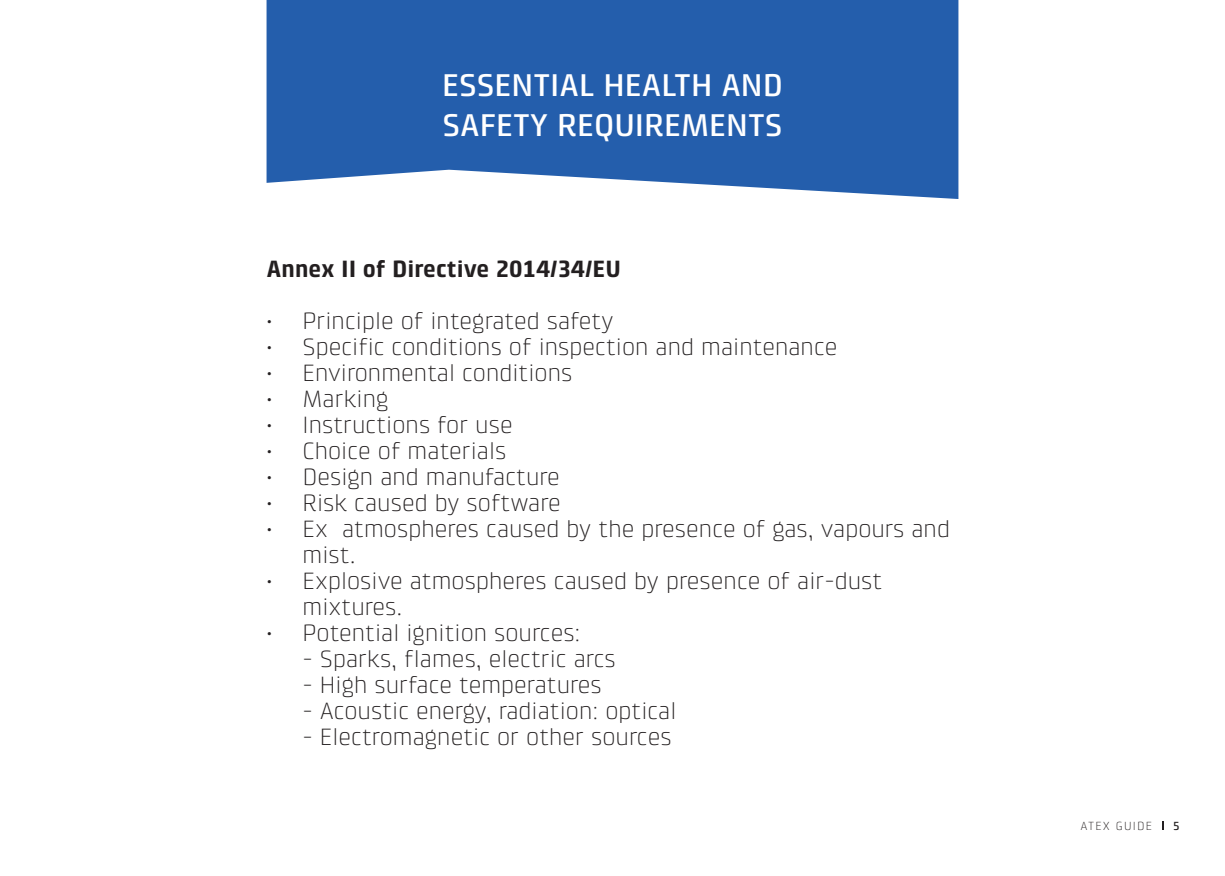
<style>
.page{position:relative;width:1225px;height:876px;background:#fff}
.page>*{position:absolute;margin:0;border:0;box-sizing:border-box;transform-origin:0 0}
.t1{font:500 32px/40px "Klint Pro";color:#fff}
.t2{font:300 24px/26px "Klint Pro";color:#231f20}
.t3{font:700 24px "Klint Pro";color:#231f20}
.t4{font:300 12px "Klint Pro";letter-spacing:.1em;color:#231f20}
.t5{font:500 12px "Klint Pro";color:#231f20}
</style>
<div class="page">
<svg style="left:266px;top:0;width:692px;height:199px;background:#366bb3"></svg>
<h1 class="t1" style="left:442px;top:66px;width:342px">ESSENTIAL HEALTH AND<br>SAFETY REQUIREMENTS</h1>
<p class="t3" style="left:266px;top:255px;width:356px">Annex II of Directive 2014/34/EU</p>
<p class="t2" style="left:266px;top:308px;width:348px">• Principle of integrated safety</p>
<p class="t2" style="left:266px;top:334px;width:572px">• Specific conditions of inspection and maintenance</p>
<p class="t2" style="left:266px;top:360px;width:307px">• Environmental conditions</p>
<p class="t2" style="left:266px;top:386px;width:123px">• Marking</p>
<p class="t2" style="left:266px;top:412px;width:248px">• Instructions for use</p>
<p class="t2" style="left:266px;top:438px;width:241px">• Choice of materials</p>
<p class="t2" style="left:266px;top:464px;width:295px">• Design and manufacture</p>
<p class="t2" style="left:266px;top:490px;width:296px">• Risk caused by software</p>
<p class="t2" style="left:302px;top:516px;width:649px;text-indent:-36px">• Ex atmospheres caused by the presence of gas, vapours and mist.</p>
<p class="t2" style="left:302px;top:568px;width:581px;text-indent:-36px">• Explosive atmospheres caused by presence of air-dust mixtures.</p>
<p class="t2" style="left:266px;top:620px;width:315px">• Potential ignition sources:</p>
<p class="t2" style="left:302px;top:646px;width:315px">- Sparks, flames, electric arcs</p>
<p class="t2" style="left:302px;top:672px;width:301px">- High surface temperatures</p>
<p class="t2" style="left:302px;top:698px;width:375px">- Acoustic energy, radiation: optical</p>
<p class="t2" style="left:302px;top:724px;width:370px">- Electromagnetic or other sources</p>
<p class="t4" style="left:1080px;top:819px;width:73px">ATEX GUIDE</p>
<p class="t5" style="left:1173px;top:819px;width:8px">5</p>
</div>
